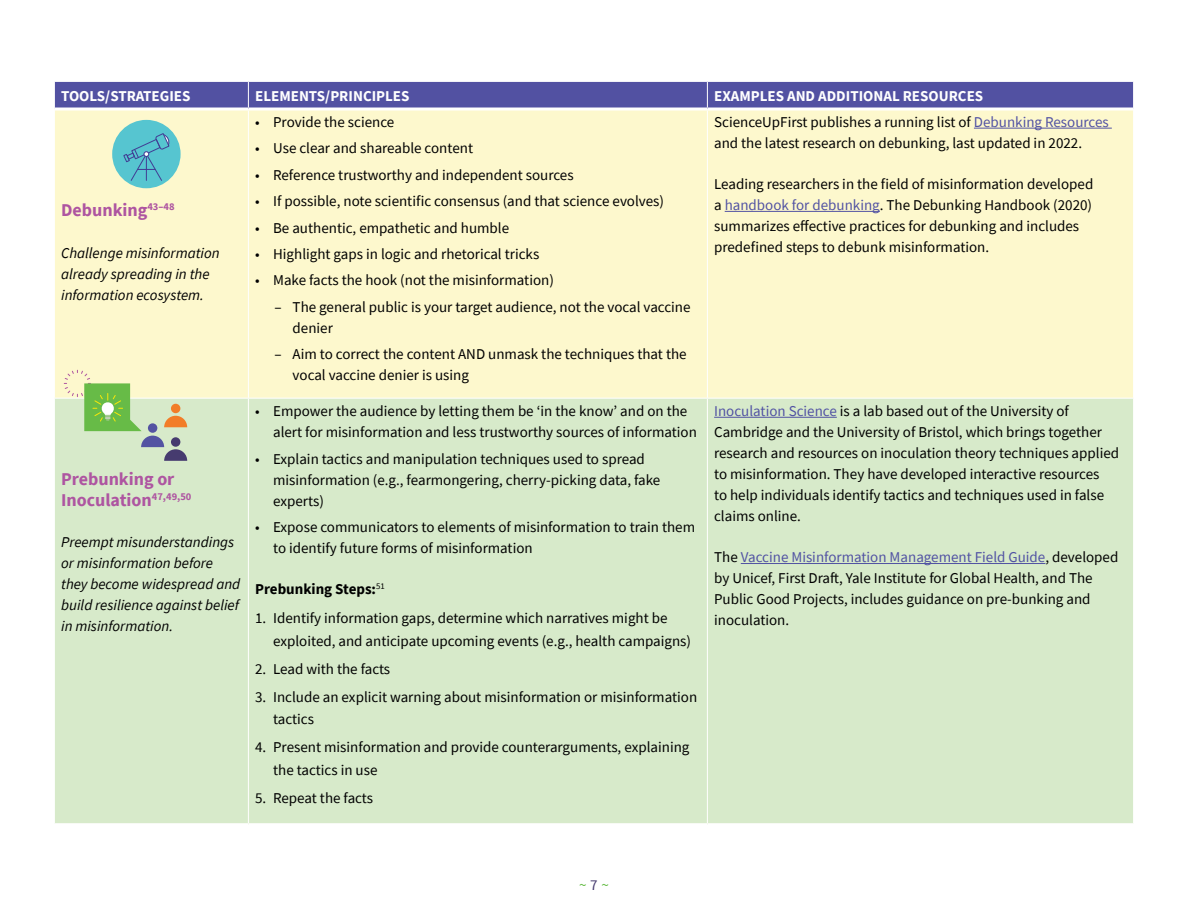
<style>
.page{position:relative;width:1188px;height:918px;background:#fff}
.page>*{position:absolute;margin:0;border:0;box-sizing:border-box;transform-origin:0 0}
.t1{font:700 18px/21px "Source Sans Pro";color:#ae55a1}
.t2{font:15px/21px "Source Sans Pro";color:#000}
.t3{font:italic 15px/21px "Source Sans Pro";color:#000}
.table_header{font:700 15px "Source Sans Pro";color:#fff}
.t4{font:700 15px "Source Sans Pro";color:#000}
.t5{font:15px "Source Sans Pro";color:#65bc46}
.s1{color:#5152a3}
.s2{color:#453a6e}
</style>
<div class="page">
<div style="left:55px;top:111px;width:1078px;height:287px;background:#fdf8cd"></div>
<div style="left:55px;top:399px;width:1078px;height:424px;background:#d7eaca"></div>
<svg style="left:54px;top:81px;width:1080px;height:28px;background:#5b5aa7"></svg>
<hr style="left:248px;top:111px;width:1px;height:287px;background:#fff">
<hr style="left:707px;top:111px;width:1px;height:287px;background:#fff">
<hr style="left:248px;top:399px;width:1px;height:424px;background:#fff">
<hr style="left:707px;top:399px;width:1px;height:424px;background:#fff">
<hr style="left:55px;top:108px;width:193px;height:3px;background:#fff">
<hr style="left:248px;top:108px;width:459px;height:3px;background:#fff">
<hr style="left:707px;top:108px;width:426px;height:3px;background:#fff">
<hr style="left:974px;top:128px;width:138px;height:1px;background:#5152a3">
<hr style="left:725px;top:211px;width:155px;height:1px;background:#5152a3">
<hr style="left:714px;top:417px;width:123px;height:1px;background:#5152a3">
<hr style="left:741px;top:563px;width:304px;height:1px;background:#5152a3">
<div style="left:112px;top:120px;width:69px;height:68px;background:#56c5d0;border-radius:50%"></div>
<svg style="left:122px;top:133px;width:48px;height:49px"></svg>
<svg style="left:63px;top:369px;width:124px;height:92px;background:#c6daac"></svg>
<div style="left:171px;top:404px;width:9px;height:9px;background:#f27d28;border-radius:50%"></div>
<p class="table_header" style="left:61px;top:86px;width:131px">TOOLS/STRATEGIES</p>
<p class="table_header" style="left:255px;top:86px;width:156px">ELEMENTS/PRINCIPLES</p>
<p class="table_header" style="left:714px;top:86px;width:271px">EXAMPLES AND ADDITIONAL RESOURCES</p>
<p class="t1" style="left:61px;top:200px;width:115px">Debunking<sup>43–48</sup></p>
<p class="t3" style="left:61px;top:242px;width:160px">Challenge misinformation already spreading in the information ecosystem.</p>
<p class="t1" style="left:61px;top:468px;width:132px">Prebunking or<br>Inoculation<sup>47,49,50</sup></p>
<p class="t3" style="left:61px;top:532px;width:181px">Preempt misunderstandings or misinformation before they become widespread and build resilience against belief in misinformation.</p>
<p class="t2" style="left:255px;top:111px;width:141px">• Provide the science</p>
<p class="t2" style="left:255px;top:138px;width:219px">• Use clear and shareable content</p>
<p class="t2" style="left:255px;top:164px;width:320px">• Reference trustworthy and independent sources</p>
<p class="t2" style="left:255px;top:191px;width:410px">• If possible, note scientific consensus (and that science evolves)</p>
<p class="t2" style="left:255px;top:217px;width:256px">• Be authentic, empathetic and humble</p>
<p class="t2" style="left:255px;top:243px;width:286px">• Highlight gaps in logic and rhetorical tricks</p>
<p class="t2" style="left:255px;top:270px;width:300px">• Make facts the hook (not the misinformation)</p>
<p class="t2" style="left:293px;top:296px;width:399px;text-indent:-18px">– The general public is your target audience, not the vocal vaccine denier</p>
<p class="t2" style="left:293px;top:344px;width:396px;text-indent:-18px">– Aim to correct the content AND unmask the techniques that the vocal vaccine denier is using</p>
<p class="t2" style="left:273px;top:401px;width:425px;text-indent:-18px">• Empower the audience by letting them be ‘in the know’ and on the alert for misinformation and less trustworthy sources of information</p>
<p class="t2" style="left:273px;top:448px;width:389px;text-indent:-18px">• Explain tactics and manipulation techniques used to spread misinformation (e.g., fearmongering, cherry-picking data, fake experts)</p>
<p class="t2" style="left:273px;top:516px;width:424px;text-indent:-18px">• Expose communicators to elements of misinformation to train them to identify future forms of misinformation</p>
<p class="t4" style="left:255px;top:579px;width:131px">Prebunking Steps:<sup>51</sup></p>
<p class="t2" style="left:273px;top:607px;width:420px;line-height:22.5px;text-indent:-18px">1. Identify information gaps, determine which narratives might be exploited, and anticipate upcoming events (e.g., health campaigns)</p>
<p class="t2" style="left:255px;top:658px;width:137px">2. Lead with the facts</p>
<p class="t2" style="left:273px;top:685px;width:426px;line-height:22.5px;text-indent:-18px">3. Include an explicit warning about misinformation or misinformation tactics</p>
<p class="t2" style="left:273px;top:736px;width:418px;line-height:22.5px;text-indent:-18px">4. Present misinformation and provide counterarguments, explaining the tactics in use</p>
<p class="t2" style="left:255px;top:787px;width:120px">5. Repeat the facts</p>
<p class="t2" style="left:714px;top:111px;width:396px">ScienceUpFirst publishes a running list of <span class="s1">Debunking Resources </span>and the latest research on debunking, last updated in 2022.</p>
<p class="t2" style="left:714px;top:174px;width:381px">Leading researchers in the field of misinformation developed a <span class="s1">handbook for debunking</span>. The Debunking Handbook (2020) summarizes effective practices for debunking and includes predefined steps to debunk misinformation.</p>
<p class="t2" style="left:714px;top:401px;width:406px"><span class="s1">Inoculation Science</span> is a lab based out of the University of Cambridge and the University of Bristol, which brings together research and resources on inoculation theory techniques applied to misinformation. They have developed interactive resources<br>to help individuals identify tactics and techniques used in false claims online.</p>
<p class="t2" style="left:714px;top:547px;width:406px">The <span class="s1">Vaccine Misinformation Management Field Guide</span>, developed by Unicef, First Draft, Yale Institute for Global Health, and The Public Good Projects, includes guidance on pre-bunking and inoculation.</p>
<p class="t5" style="left:579px;top:876px;width:31px">~ <span class="s2">7</span> ~</p>
</div>
